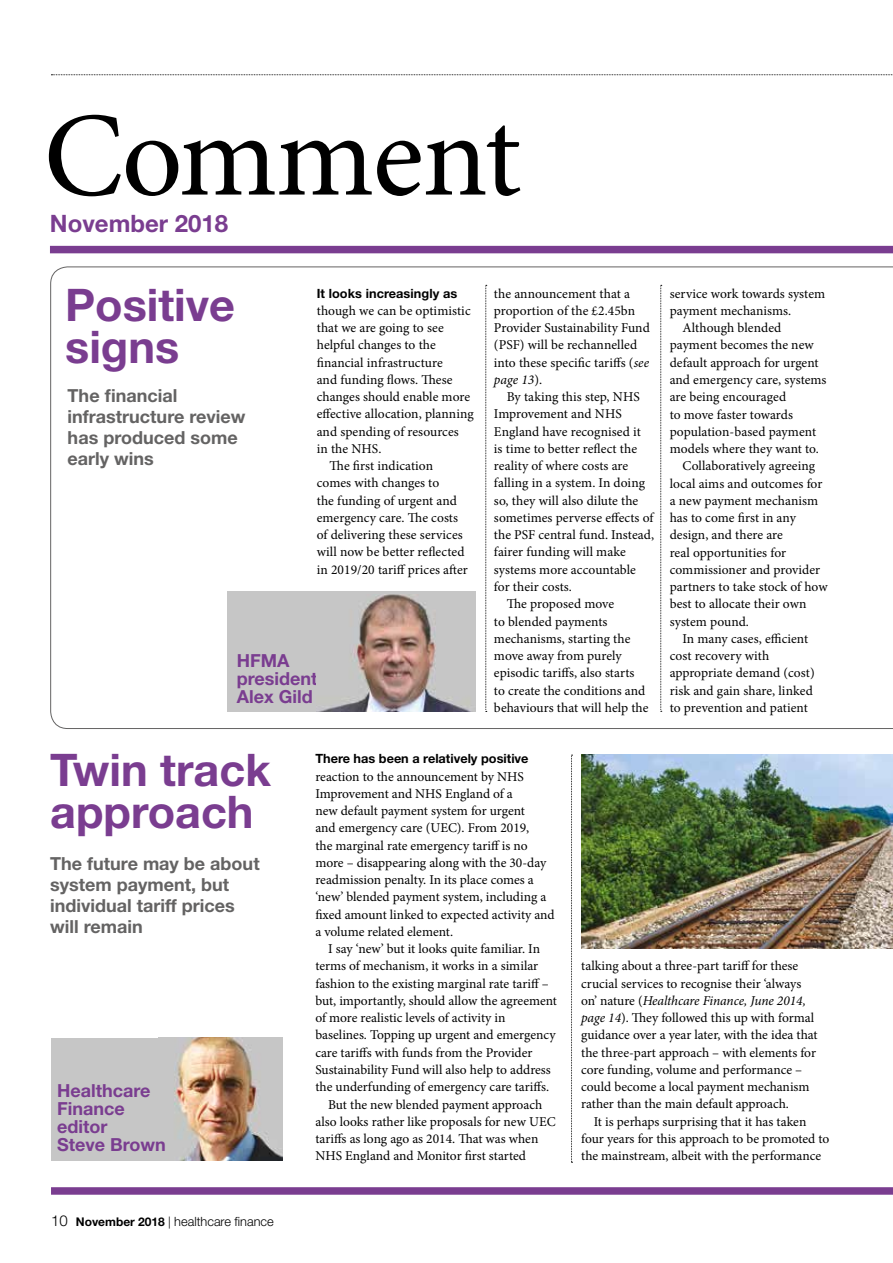
<style>
.page{position:relative;width:893px;height:1263px;background:#fff}
.page>*{position:absolute;margin:0;border:0;box-sizing:border-box;transform-origin:0 0}
.t1{font:120px "Minion Pro";letter-spacing:-.015em;color:#000}
.t2{font:700 45px/42px "Helvetica Neue LT Pro";color:#7a3d90}
.t3{font:700 24px "Helvetica Neue LT Pro";color:#7a3d90}
.t4{font:700 18px/21px "Helvetica Neue LT Pro";color:#646363}
.t5{font:700 18px/18px "Helvetica Neue LT Pro";color:#7a3d90}
.t6{font:13.5px/17.2px "Minion Pro";color:#000}
.t7{font:700 12.75px "Helvetica Neue LT Pro";color:#000}
.t8{font:300 12.75px "Helvetica Neue LT Pro";color:#000}
.s1{font-style:italic}
.s2{font-size:15px}
.s3{font-weight:700;font-size:12px}
.s4{font-size:12px}
</style>
<div class="page">
<svg style="left:51px;top:74px;width:842px;height:1px"></svg>
<div style="left:50px;top:246px;width:843px;height:7px;background:#7a3d90"></div>
<svg style="left:571px;top:755px;width:1px;height:408px"></svg>
<div style="left:51px;top:1037px;width:231px;height:123px;background:#c6c6c6"></div>
<img style="left:174px;top:1037px;width:108px;height:123px">
<svg style="left:50px;top:266px;width:843px;height:463px"></svg>
<svg style="left:485px;top:285px;width:2px;height:427px"></svg>
<svg style="left:660px;top:285px;width:2px;height:427px"></svg>
<img style="left:581px;top:755px;width:312px;height:193px">
<div style="left:51px;top:1187px;width:842px;height:8px;background:#7a3d90"></div>
<div style="left:228px;top:592px;width:248px;height:120px;background:#c6c6c6"></div>
<img style="left:316px;top:594px;width:155px;height:118px">
<h1 class="t1" style="left:44px;top:76px;width:479px">Comment</h1>
<h3 class="t3" style="left:50px;top:208px;width:180px">November 2018</h3>
<h2 class="t2" style="left:65px;top:283px;width:171px">Positive signs</h2>
<h3 class="t4" style="left:68px;top:385px;width:179px">The financial infrastructure review has produced some early wins</h3>
<p class="t7" style="left:317px;top:285px;width:142px">It looks increasingly as</p>
<p class="t6" style="left:317px;top:302px;width:155px">though we can be optimistic</p>
<p class="t6" style="left:317px;top:319px;width:128px">that we are going to see</p>
<p class="t6" style="left:317px;top:336px;width:121px">helpful changes to the</p>
<p class="t6" style="left:317px;top:354px;width:127px">financial infrastructure</p>
<p class="t6" style="left:317px;top:371px;width:137px">and funding flows. These</p>
<p class="t6" style="left:317px;top:388px;width:155px">changes should enable more</p>
<p class="t6" style="left:317px;top:405px;width:158px">effective allocation, planning</p>
<p class="t6" style="left:317px;top:423px;width:144px">and spending of resources</p>
<p class="t6" style="left:317px;top:440px;width:66px">in the NHS.</p>
<p class="t6" style="left:330px;top:457px;width:105px">The first indication</p>
<p class="t6" style="left:317px;top:474px;width:124px">comes with changes to</p>
<p class="t6" style="left:317px;top:492px;width:142px">the funding of urgent and</p>
<p class="t6" style="left:317px;top:509px;width:143px">emergency care. The costs</p>
<p class="t6" style="left:317px;top:526px;width:148px">of delivering these services</p>
<p class="t6" style="left:317px;top:543px;width:149px">will now be better reflected</p>
<p class="t6" style="left:317px;top:561px;width:153px">in 2019/20 tariff prices after</p>
<h3 class="t5" style="left:237px;top:651px;width:82px">HFMA president<br>Alex Gild</h3>
<p class="t6" style="left:494px;top:285px;width:157px">the announcement that a proportion of the £2.45bn<br>Provider Sustainability Fund (PSF) will be rechannelled into these specific tariffs (<span class="s1">see page 13</span>).</p>
<p class="t6" style="left:507px;top:388px;width:135px">By taking this step, NHS</p>
<p class="t6" style="left:494px;top:406px;width:129px">Improvement and NHS</p>
<p class="t6" style="left:494px;top:423px;width:148px">England have recognised it</p>
<p class="t6" style="left:494px;top:440px;width:145px">is time to better reflect the</p>
<p class="t6" style="left:494px;top:457px;width:136px">reality of where costs are</p>
<p class="t6" style="left:494px;top:475px;width:153px">falling in a system. In doing</p>
<p class="t6" style="left:494px;top:492px;width:146px">so, they will also dilute the</p>
<p class="t6" style="left:494px;top:509px;width:161px">sometimes perverse effects of</p>
<p class="t6" style="left:494px;top:526px;width:162px">the PSF central fund. Instead,</p>
<p class="t6" style="left:494px;top:544px;width:133px">fairer funding will make</p>
<p class="t6" style="left:494px;top:561px;width:144px">systems more accountable</p>
<p class="t6" style="left:494px;top:578px;width:80px">for their costs.</p>
<p class="t6" style="left:507px;top:595px;width:109px">The proposed move</p>
<p class="t6" style="left:494px;top:613px;width:115px">to blended payments</p>
<p class="t6" style="left:494px;top:630px;width:138px">mechanisms, starting the</p>
<p class="t6" style="left:494px;top:647px;width:129px">move away from purely</p>
<p class="t6" style="left:494px;top:664px;width:142px">episodic tariffs, also starts</p>
<p class="t6" style="left:494px;top:682px;width:153px">to create the conditions and</p>
<p class="t6" style="left:494px;top:699px;width:156px">behaviours that will help the</p>
<p class="t6" style="left:670px;top:285px;width:157px">service work towards system</p>
<p class="t6" style="left:670px;top:302px;width:123px">payment mechanisms.</p>
<p class="t6" style="left:682px;top:319px;width:100px">Although blended</p>
<p class="t6" style="left:670px;top:337px;width:146px">payment becomes the new</p>
<p class="t6" style="left:670px;top:354px;width:151px">default approach for urgent</p>
<p class="t6" style="left:670px;top:371px;width:158px">and emergency care, systems</p>
<p class="t6" style="left:670px;top:388px;width:118px">are being encouraged</p>
<p class="t6" style="left:670px;top:406px;width:125px">to move faster towards</p>
<p class="t6" style="left:670px;top:423px;width:148px">population-based payment</p>
<p class="t6" style="left:670px;top:440px;width:151px">models where they want to.</p>
<p class="t6" style="left:682px;top:457px;width:134px">Collaboratively agreeing</p>
<p class="t6" style="left:670px;top:475px;width:154px">local aims and outcomes for</p>
<p class="t6" style="left:670px;top:492px;width:150px">a new payment mechanism</p>
<p class="t6" style="left:670px;top:509px;width:128px">has to come first in any</p>
<p class="t6" style="left:670px;top:526px;width:115px">design, and there are</p>
<p class="t6" style="left:670px;top:544px;width:118px">real opportunities for</p>
<p class="t6" style="left:670px;top:561px;width:152px">commissioner and provider</p>
<p class="t6" style="left:670px;top:578px;width:159px">partners to take stock of how</p>
<p class="t6" style="left:670px;top:595px;width:138px">best to allocate their own</p>
<p class="t6" style="left:670px;top:613px;width:81px">system pound.</p>
<p class="t6" style="left:682px;top:630px;width:127px">In many cases, efficient</p>
<p class="t6" style="left:670px;top:647px;width:101px">cost recovery with</p>
<p class="t6" style="left:670px;top:664px;width:147px">appropriate demand (cost)</p>
<p class="t6" style="left:670px;top:682px;width:145px">risk and gain share, linked</p>
<p class="t6" style="left:670px;top:699px;width:140px">to prevention and patient</p>
<h2 class="t2" style="left:50px;top:748px;width:222px">Twin track approach</h2>
<h3 class="t4" style="left:50px;top:853px;width:211px">The future may be about system payment, but individual tariff prices will remain</h3>
<h3 class="t5" style="left:57px;top:1081px;width:110px">Healthcare<br>Finance editor<br>Steve Brown</h3>
<p class="t8" style="left:51px;top:1213px;width:224px"><span class="s2">10</span> <span class="s3">November 2018</span> <span class="s4">|</span> healthcare finance</p>
<p class="t7" style="left:315px;top:751px;width:215px">There has been a relatively positive</p>
<p class="t6" style="left:315px;top:768px;width:241px">reaction to the announcement by NHS Improvement and NHS England of a<br>new default payment system for urgent<br>and emergency care (UEC). From 2019,<br>the marginal rate emergency tariff is no more – disappearing along with the 30-day readmission penalty. In its place comes a ‘new’ blended payment system, including a fixed amount linked to expected activity and a volume related element.</p>
<p class="t6" style="left:328px;top:940px;width:213px">I say ‘new’ but it looks quite familiar. In</p>
<p class="t6" style="left:315px;top:957px;width:224px">terms of mechanism, it works in a similar</p>
<p class="t6" style="left:315px;top:975px;width:235px">fashion to the existing marginal rate tariff –</p>
<p class="t6" style="left:315px;top:992px;width:243px">but, importantly, should allow the agreement</p>
<p class="t6" style="left:315px;top:1009px;width:192px">of more realistic levels of activity in</p>
<p class="t6" style="left:315px;top:1026px;width:242px">baselines. Topping up urgent and emergency</p>
<p class="t6" style="left:315px;top:1044px;width:219px">care tariffs with funds from the Provider</p>
<p class="t6" style="left:315px;top:1061px;width:237px">Sustainability Fund will also help to address</p>
<p class="t6" style="left:315px;top:1078px;width:235px">the underfunding of emergency care tariffs.</p>
<p class="t6" style="left:328px;top:1096px;width:216px">But the new blended payment approach</p>
<p class="t6" style="left:315px;top:1113px;width:242px">also looks rather like proposals for new UEC</p>
<p class="t6" style="left:315px;top:1130px;width:225px">tariffs as long ago as 2014. That was when</p>
<p class="t6" style="left:315px;top:1147px;width:212px">NHS England and Monitor first started</p>
<p class="t6" style="left:581px;top:957px;width:238px">talking about a three-part tariff for these crucial services to recognise their ‘always on’ nature (<span class="s1">Healthcare Finance, June 2014, page 14</span>). They followed this up with formal guidance over a year later, with the idea that the three-part approach – with elements for core funding, volume and performance – could become a local payment mechanism rather than the main default approach.</p>
<p class="t6" style="left:581px;top:1113px;width:250px;text-indent:13px">It is perhaps surprising that it has taken four years for this approach to be promoted to the mainstream, albeit with the performance</p>
</div>
